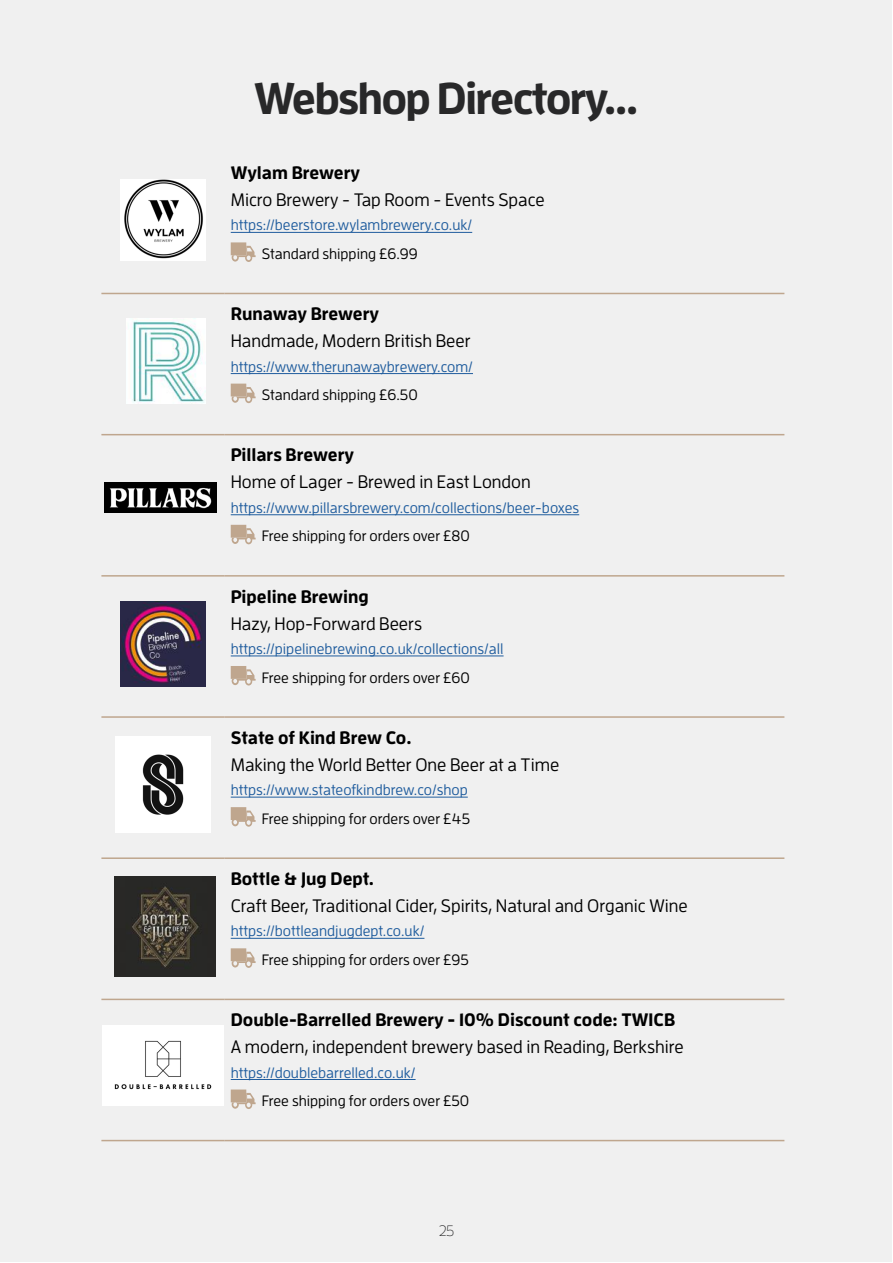
<style>
.page{position:relative;width:893px;height:1263px;background:#fff}
.page>*{position:absolute;margin:0;border:0;box-sizing:border-box;transform-origin:0 0}
.t1{font:700 44.4px "Enzo OT";letter-spacing:-.04em;color:#282829}
.t2{font:500 18px "Enzo OT";color:#000}
.t3{font:700 18px "Enzo OT";color:#000}
.t4{font:500 15px "Enzo OT";color:#205d9e}
.t5{font:500 15px "Enzo OT";color:#000}
.t6{font:300 15px "Enzo OT";color:#282829}
</style>
<div class="page">
<div style="left:1px;top:1px;width:891px;height:1261px;background:#f0f0f0"></div>
<hr style="left:101px;top:293px;width:124px;height:1px;background:#bfa68e">
<hr style="left:225px;top:293px;width:559px;height:1px;background:#bfa68e">
<hr style="left:231px;top:232px;width:241px;height:1px;background:#205d9e">
<svg style="left:231px;top:242px;width:25px;height:20px"></svg>
<img style="left:121px;top:180px;width:85px;height:81px">
<hr style="left:101px;top:575px;width:124px;height:2px;background:#bfa68e">
<hr style="left:225px;top:575px;width:559px;height:2px;background:#bfa68e">
<hr style="left:231px;top:514px;width:348px;height:1px;background:#205d9e">
<svg style="left:231px;top:525px;width:25px;height:19px"></svg>
<img style="left:104px;top:482px;width:112px;height:30px">
<hr style="left:101px;top:716px;width:124px;height:2px;background:#bfa68e">
<hr style="left:225px;top:716px;width:559px;height:2px;background:#bfa68e">
<hr style="left:231px;top:656px;width:273px;height:1px;background:#205d9e">
<svg style="left:231px;top:666px;width:25px;height:19px"></svg>
<img style="left:121px;top:601px;width:85px;height:85px">
<hr style="left:101px;top:857px;width:124px;height:2px;background:#bfa68e">
<hr style="left:225px;top:857px;width:559px;height:2px;background:#bfa68e">
<hr style="left:231px;top:797px;width:237px;height:1px;background:#205d9e">
<svg style="left:231px;top:807px;width:25px;height:20px"></svg>
<img style="left:116px;top:737px;width:95px;height:95px">
<hr style="left:101px;top:434px;width:124px;height:1px;background:#bfa68e">
<hr style="left:225px;top:434px;width:559px;height:1px;background:#bfa68e">
<hr style="left:231px;top:373px;width:242px;height:1px;background:#205d9e">
<svg style="left:231px;top:384px;width:25px;height:19px"></svg>
<img style="left:126px;top:318px;width:80px;height:86px">
<hr style="left:101px;top:999px;width:124px;height:1px;background:#bfa68e">
<hr style="left:225px;top:999px;width:559px;height:1px;background:#bfa68e">
<hr style="left:231px;top:938px;width:193px;height:1px;background:#205d9e">
<svg style="left:231px;top:948px;width:25px;height:20px"></svg>
<img style="left:115px;top:876px;width:100px;height:100px">
<hr style="left:101px;top:1140px;width:124px;height:1px;background:#bfa68e">
<hr style="left:225px;top:1140px;width:559px;height:1px;background:#bfa68e">
<hr style="left:231px;top:1079px;width:185px;height:1px;background:#205d9e">
<svg style="left:231px;top:1089px;width:25px;height:20px"></svg>
<img style="left:102px;top:1026px;width:122px;height:80px">
<h1 class="t1" style="left:254px;top:70px;width:386px">Webshop Directory...</h1>
<p class="t3" style="left:231px;top:161px;width:131px">Wylam Brewery</p>
<p class="t2" style="left:231px;top:189px;width:316px">Micro Brewery - Tap Room - Events Space</p>
<p class="t4" style="left:231px;top:216px;width:243px">https://beerstore.wylambrewery.co.uk/</p>
<p class="t5" style="left:262px;top:245px;width:158px">Standard shipping £6.99</p>
<p class="t3" style="left:231px;top:303px;width:150px">Runaway Brewery</p>
<p class="t2" style="left:231px;top:330px;width:241px">Handmade, Modern British Beer</p>
<p class="t4" style="left:231px;top:358px;width:244px">https://www.therunawaybrewery.com/</p>
<p class="t5" style="left:262px;top:386px;width:158px">Standard shipping £6.50</p>
<p class="t3" style="left:231px;top:444px;width:125px">Pillars Brewery</p>
<p class="t2" style="left:231px;top:471px;width:302px">Home of Lager - Brewed in East London</p>
<p class="t4" style="left:231px;top:499px;width:350px">https://www.pillarsbrewery.com/collections/beer-boxes</p>
<p class="t5" style="left:262px;top:527px;width:210px">Free shipping for orders over £80</p>
<p class="t3" style="left:231px;top:585px;width:140px">Pipeline Brewing</p>
<p class="t2" style="left:231px;top:613px;width:193px">Hazy, Hop-Forward Beers</p>
<p class="t4" style="left:231px;top:640px;width:274px">https://pipelinebrewing.co.uk/collections/all</p>
<p class="t5" style="left:262px;top:668px;width:210px">Free shipping for orders over £60</p>
<p class="t3" style="left:231px;top:726px;width:182px">State of Kind Brew Co.</p>
<p class="t2" style="left:231px;top:754px;width:330px">Making the World Better One Beer at a Time</p>
<p class="t4" style="left:231px;top:781px;width:239px">https://www.stateofkindbrew.co/shop</p>
<p class="t5" style="left:262px;top:810px;width:210px">Free shipping for orders over £45</p>
<p class="t3" style="left:231px;top:867px;width:145px">Bottle &amp; Jug Dept.</p>
<p class="t2" style="left:231px;top:895px;width:459px">Craft Beer, Traditional Cider, Spirits, Natural and Organic Wine</p>
<p class="t4" style="left:231px;top:922px;width:195px">https://bottleandjugdept.co.uk/</p>
<p class="t5" style="left:262px;top:951px;width:209px">Free shipping for orders over £95</p>
<p class="t3" style="left:231px;top:1008px;width:446px">Double-Barrelled Brewery - 10% Discount code: TWICB</p>
<p class="t2" style="left:231px;top:1036px;width:454px">A modern, independent brewery based in Reading, Berkshire</p>
<p class="t4" style="left:231px;top:1063px;width:186px">https://doublebarrelled.co.uk/</p>
<p class="t5" style="left:262px;top:1092px;width:209px">Free shipping for orders over £50</p>
<p class="t6" style="left:439px;top:1222px;width:17px">25</p>
</div>
